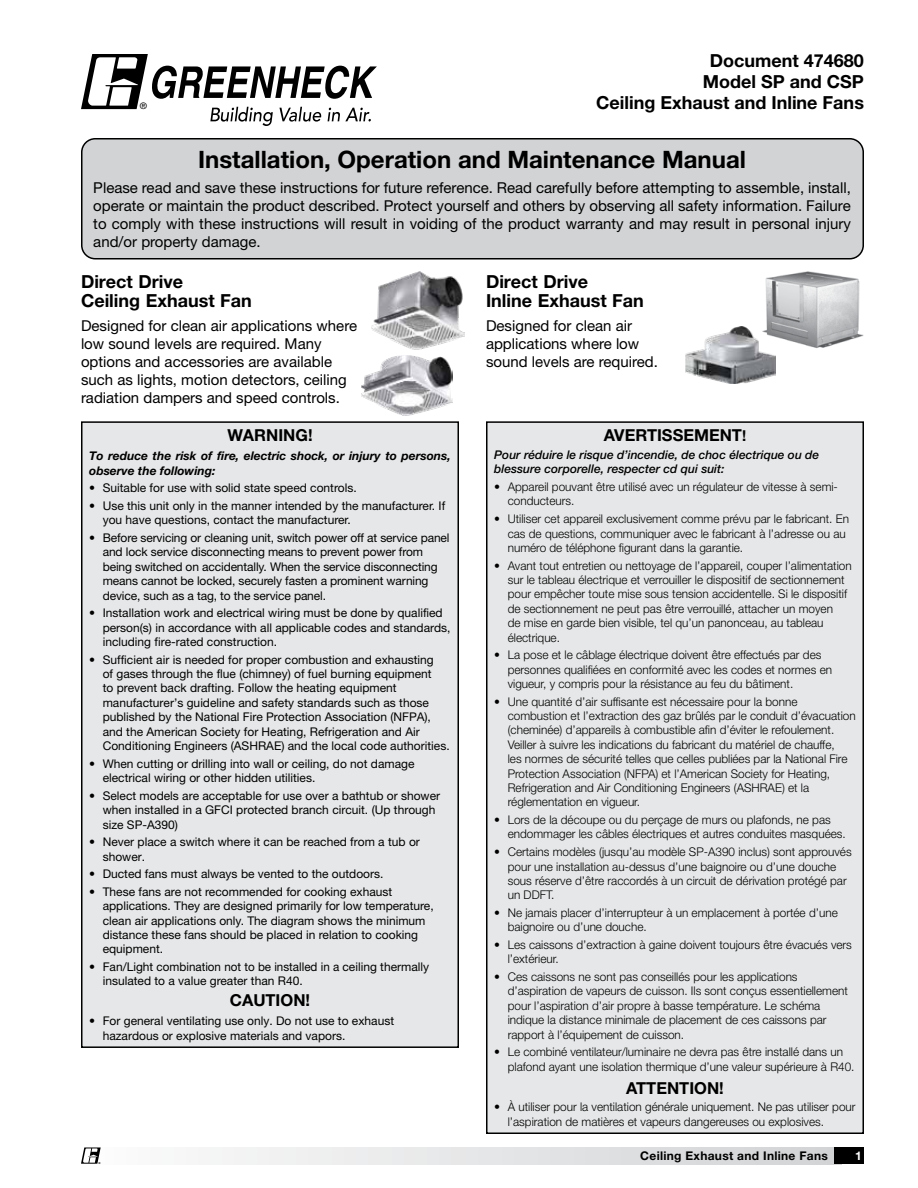
<style>
.page{position:relative;width:918px;height:1188px;background:#fff}
.page>*{position:absolute;margin:0;border:0;box-sizing:border-box;transform-origin:0 0}
.t1{font:700 24px "Helvetica Neue LT Std";color:#000}
.t2{font:700 18px/21px "Helvetica Neue LT Std";color:#000}
.t3{font:700 16.5px "Helvetica Neue LT Std";color:#000}
.t4{font:15px/18px "Helvetica Neue LT Std";color:#000}
.t5{font:300 12px/14.4px "Helvetica Neue LT Std";color:#000}
.t6{font:12px/14.4px "Helvetica Neue LT Std";color:#000}
.t7{font:italic 500 12px/14.4px "Helvetica Neue LT Std";color:#000}
.t8{font:italic 700 12px/15px "Helvetica Neue LT Std";color:#000}
.t9{font:700 12px "Helvetica Neue LT Std";letter-spacing:.025em;color:#000}
.t10{font:700 12px "Helvetica Neue LT Std";color:#fff}
.t11{font:9px "Helvetica";color:#000}
.t12{font:700 2.7px "Helvetica Neue LT Std";color:#000}
.s1{font-size:15px}
</style>
<div class="page">
<svg style="left:81px;top:54px;width:296px;height:72px"></svg>
<div style="left:81px;top:1148px;width:760px;height:16px;background:linear-gradient(to right,#fcfcfd,#d1d3d4)"></div>
<div style="left:834px;top:1148px;width:30px;height:16px;background:#000"></div>
<svg style="left:81px;top:1147px;width:20px;height:17px"></svg>
<div style="left:82px;top:139px;width:781px;height:120px;background:#d1d3d4;border-radius:14px"></div>
<div style="left:81px;top:138px;width:783px;height:122px;border:2px solid #000;border-radius:14px"></div>
<div style="left:82px;top:422px;width:376px;height:625px;background:#e6e7e8"></div>
<div style="left:81px;top:421px;width:378px;height:627px;border:2px solid #000"></div>
<div style="left:487px;top:422px;width:376px;height:711px;background:#e6e7e8"></div>
<div style="left:486px;top:421px;width:378px;height:713px;border:2px solid #000"></div>
<img style="left:371px;top:272px;width:93px;height:77px">
<img style="left:362px;top:355px;width:91px;height:61px">
<img style="left:765px;top:271px;width:99px;height:77px">
<img style="left:686px;top:326px;width:90px;height:58px">
<h2 class="t2" style="left:596px;top:50px;width:269px;text-align:right">Document 474680<br>Model SP and CSP<br>Ceiling Exhaust and Inline Fans</h2>
<h1 class="t1" style="left:198px;top:145px;width:549px">Installation, Operation and Maintenance Manual</h1>
<p class="t4" style="left:93px;top:178px;width:759px;text-align:justify">Please read and save these instructions for future reference. Read carefully before attempting to assemble, install, operate or maintain the product described. Protect yourself and others by observing all safety information. Failure to comply with these instructions will result in voiding of the product warranty and may result in personal injury and/or property damage.</p>
<h2 class="t2" style="left:81px;top:271px;width:172px;line-height:19.5px">Direct Drive<br>Ceiling Exhaust Fan</h2>
<p class="t4" style="left:81px;top:316px;width:278px">Designed for clean air applications where low sound levels are required. Many options and accessories are available such as lights, motion detectors, ceiling radiation dampers and speed controls.</p>
<p class="t11" style="left:140px;top:101px;width:8px">®</p>
<h2 class="t2" style="left:486px;top:271px;width:159px;line-height:19.5px">Direct Drive<br>Inline Exhaust Fan</h2>
<p class="t4" style="left:486px;top:316px;width:173px">Designed for clean air applications where low sound levels are required.</p>
<h3 class="t3" style="left:227px;top:425px;width:87px">WARNING!</h3>
<p class="t8" style="left:89px;top:448px;width:363px">To reduce the risk of fire, electric shock, or injury to persons, observe the following:</p>
<p class="t6" style="left:89px;top:481px;width:269px">• Suitable for use with solid state speed controls.</p>
<p class="t6" style="left:103px;top:498px;width:344px;text-indent:-14px">• Use this unit only in the manner intended by the manufacturer. If you have questions, contact the manufacturer.</p>
<p class="t6" style="left:103px;top:530px;width:348px;text-indent:-14px">• Before servicing or cleaning unit, switch power off at service panel and lock service disconnecting means to prevent power from being switched on accidentally. When the service disconnecting means cannot be locked, securely fasten a prominent warning device, such as a tag, to the service panel.</p>
<p class="t6" style="left:103px;top:606px;width:349px;text-indent:-14px">• Installation work and electrical wiring must be done by qualified person(s) in accordance with all applicable codes and standards, including fire-rated construction.</p>
<p class="t6" style="left:103px;top:652px;width:348px;text-indent:-14px">• Sufficient air is needed for proper combustion and exhausting<br>of gases through the flue (chimney) of fuel burning equipment<br>to prevent back drafting. Follow the heating equipment manufacturer’s guideline and safety standards such as those published by the National Fire Protection Association (NFPA), and the American Society for Heating, Refrigeration and Air Conditioning Engineers (ASHRAE) and the local code authorities.</p>
<p class="t6" style="left:103px;top:756px;width:313px;text-indent:-14px">• When cutting or drilling into wall or ceiling, do not damage electrical wiring or other hidden utilities.</p>
<p class="t6" style="left:103px;top:788px;width:339px;text-indent:-14px">• Select models are acceptable for use over a bathtub or shower when installed in a GFCI protected branch circuit. (Up through size SP-A390)</p>
<p class="t6" style="left:103px;top:835px;width:319px;text-indent:-14px">• Never place a switch where it can be reached from a tub or shower.</p>
<p class="t6" style="left:89px;top:867px;width:296px">• Ducted fans must always be vented to the outdoors.</p>
<p class="t6" style="left:103px;top:884px;width:332px;text-indent:-14px">• These fans are not recommended for cooking exhaust applications. They are designed primarily for low temperature, clean air applications only. The diagram shows the minimum distance these fans should be placed in relation to cooking equipment.</p>
<p class="t6" style="left:103px;top:959px;width:328px;text-indent:-14px">• Fan/Light combination not to be installed in a ceiling thermally insulated to a value greater than R40.</p>
<h3 class="t3" style="left:230px;top:990px;width:82px">CAUTION!</h3>
<p class="t6" style="left:103px;top:1013px;width:293px;line-height:15px;text-indent:-14px">• For general ventilating use only. Do not use to exhaust hazardous or explosive materials and vapors.</p>
<p class="t12" style="left:98px;top:1161px;width:4px">®</p>
<h3 class="t3" style="left:604px;top:425px;width:144px">AVERTISSEMENT<span class="s1">!</span></h3>
<p class="t7" style="left:494px;top:447px;width:326px">Pour réduire le risque d’incendie, de choc électrique ou de blessure corporelle, respecter cd qui suit:</p>
<p class="t5" style="left:508px;top:479px;width:332px;text-indent:-14px">• Appareil pouvant être utilisé avec un régulateur de vitesse à semi&shy;conducteurs.</p>
<p class="t5" style="left:508px;top:511px;width:343px;text-indent:-14px">• Utiliser cet appareil exclusivement comme prévu par le fabricant. En cas de questions, communiquer avec le fabricant à l’adresse ou au numéro de téléphone figurant dans la garantie.</p>
<p class="t5" style="left:508px;top:558px;width:345px;text-indent:-14px">• Avant tout entretien ou nettoyage de l’appareil, couper l’alimentation sur le tableau électrique et verrouiller le dispositif de sectionnement pour empêcher toute mise sous tension accidentelle. Si le dispositif de sectionnement ne peut pas être verrouillé, attacher un moyen<br>de mise en garde bien visible, tel qu’un panonceau, au tableau électrique.</p>
<p class="t5" style="left:508px;top:647px;width:326px;text-indent:-14px">• La pose et le câblage électrique doivent être effectués par des personnes qualifiées en conformité avec les codes et normes en vigueur, y compris pour la résistance au feu du bâtiment.</p>
<p class="t5" style="left:508px;top:694px;width:349px;text-indent:-14px">• Une quantité d’air suffisante est nécessaire pour la bonne combustion et l’extraction des gaz brûlés par le conduit d’évacuation (cheminée) d’appareils à combustible afin d’éviter le refoulement.<br>Veiller à suivre les indications du fabricant du matériel de chauffe,<br>les normes de sécurité telles que celles publiées par la National Fire Protection Association (NFPA) et l’American Society for Heating, Refrigeration and Air Conditioning Engineers (ASHRAE) et la réglementation en vigueur.</p>
<p class="t5" style="left:508px;top:812px;width:340px;text-indent:-14px">• Lors de la découpe ou du perçage de murs ou plafonds, ne pas endommager les câbles électriques et autres conduites masquées.</p>
<p class="t5" style="left:508px;top:844px;width:345px;text-indent:-14px">• Certains modèles (jusqu’au modèle SP-A390 inclus) sont approuvés pour une installation au-dessus d’une baignoire ou d’une douche sous réserve d’être raccordés à un circuit de dérivation protégé par un DDFT.</p>
<p class="t5" style="left:508px;top:905px;width:332px;text-indent:-14px">• Ne jamais placer d’interrupteur à un emplacement à portée d’une baignoire ou d’une douche.</p>
<p class="t5" style="left:508px;top:937px;width:346px;text-indent:-14px">• Les caissons d’extraction à gaine doivent toujours être évacués vers l’extérieur.</p>
<p class="t5" style="left:508px;top:969px;width:342px;text-indent:-14px">• Ces caissons ne sont pas conseillés pour les applications d’aspiration de vapeurs de cuisson. Ils sont conçus essentiellement pour l’aspiration d’air propre à basse température. Le schéma indique la distance minimale de placement de ces caissons par rapport à l’équipement de cuisson.</p>
<p class="t5" style="left:508px;top:1045px;width:348px;text-indent:-14px">• Le combiné ventilateur/luminaire ne devra pas être installé dans un plafond ayant une isolation thermique d’une valeur supérieure à R40.</p>
<h3 class="t3" style="left:626px;top:1078px;width:99px">ATTENTION!</h3>
<p class="t5" style="left:508px;top:1100px;width:349px;text-indent:-14px">• À utiliser pour la ventilation générale uniquement. Ne pas utiliser pour l’aspiration de matières et vapeurs dangereuses ou explosives.</p>
<p class="t9" style="left:640px;top:1148px;width:189px">Ceiling Exhaust and Inline Fans</p>
<p class="t10" style="left:855px;top:1148px;width:8px">1</p>
</div>
